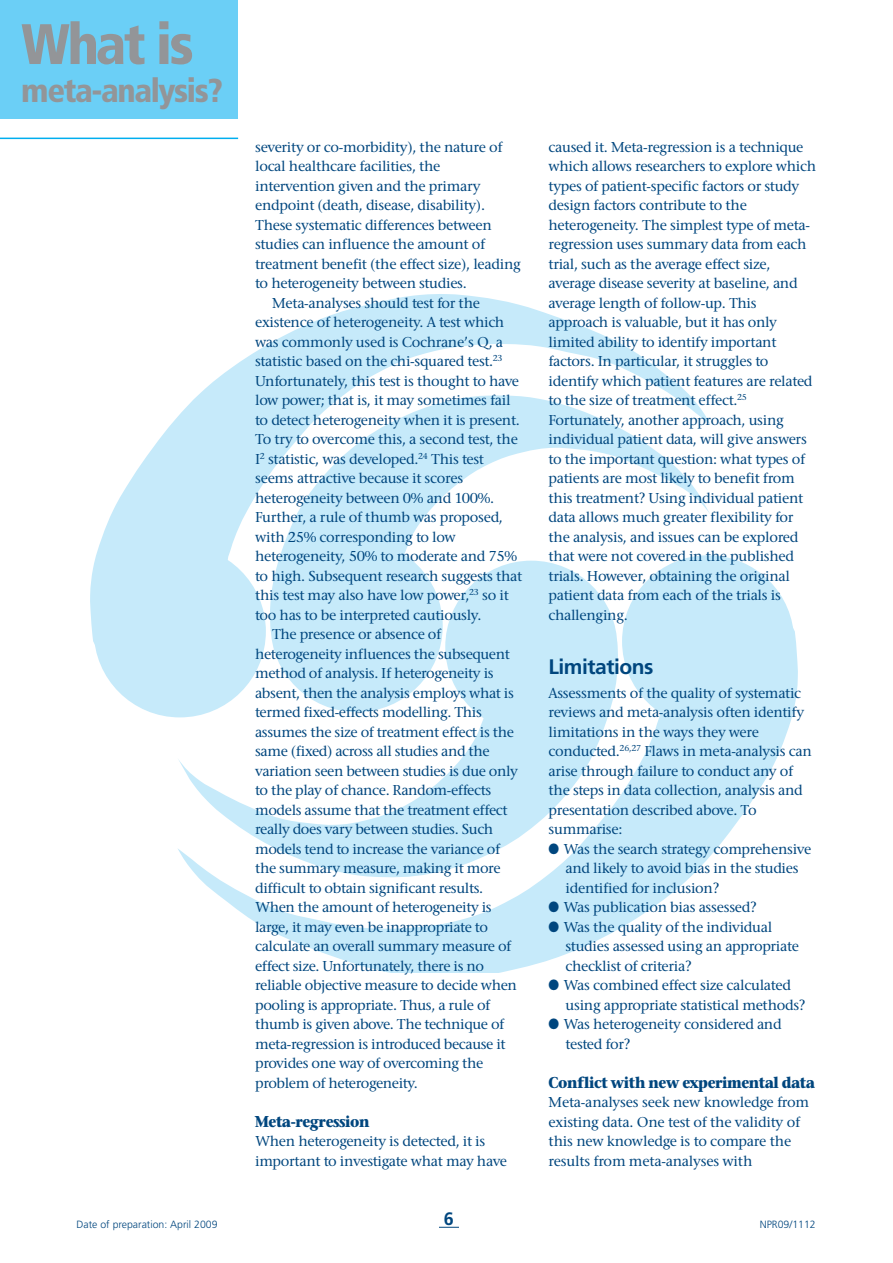
<style>
.page{position:relative;width:893px;height:1263px;background:#fff}
.page>*{position:absolute;margin:0;border:0;box-sizing:border-box;transform-origin:0 0}
.t1{font:900 condensed 57px "Frutiger";letter-spacing:-.04em;color:#939598}
.t2{font:900 condensed 33px "Frutiger";letter-spacing:-.04em;color:#939598}
.t3{font:700 21px "Frutiger";letter-spacing:-.02em;color:#00467e}
.t4{font:700 18px "Frutiger";color:#00467e}
.t5{font:700 16.5px "Stone Serif";letter-spacing:-.025em;color:#00467e;scale:.9 1}
.t6{font:500 15px/19.5px "Stone Serif";letter-spacing:-.02em;color:#00467e}
.t7{font:300 10.5px "Frutiger";color:#00467e}
</style>
<div class="page">
<svg style="left:439px;top:1227px;width:20px;height:1px"></svg>
<div style="left:94px;top:545px;width:172px;height:172px;background:#c6eafa;border-radius:50%"></div>
<svg style="left:90px;top:294px;width:620px;height:387px"></svg>
<div style="left:445px;top:561px;width:172px;height:172px;background:#c6eafa;border-radius:50%"></div>
<div style="left:622px;top:555px;width:172px;height:172px;background:#c6eafa;border-radius:50%"></div>
<svg style="left:177px;top:592px;width:621px;height:380px;fill:#c6eafa"></svg>
<div style="left:0;top:0;width:238px;height:119px;background:#6bcff6"></div>
<hr style="left:0;top:138px;width:238px;height:1px;background:#00aeef">
<h1 class="t1" style="left:21px;top:21px;width:174px">What is</h1>
<h2 class="t2" style="left:21px;top:77px;width:203px">meta-analysis?</h2>
<p class="t6" style="left:255px;top:137px;width:249px">severity or co-morbidity), the nature of</p>
<p class="t6" style="left:255px;top:156px;width:187px">local healthcare facilities, the</p>
<p class="t6" style="left:255px;top:176px;width:227px">intervention given and the primary</p>
<p class="t6" style="left:255px;top:195px;width:231px">endpoint (death, disease, disability).</p>
<p class="t6" style="left:255px;top:215px;width:238px">These systematic differences between</p>
<p class="t6" style="left:255px;top:234px;width:232px">studies can influence the amount of</p>
<p class="t6" style="left:255px;top:254px;width:267px">treatment benefit (the effect size), leading</p>
<p class="t6" style="left:255px;top:273px;width:213px">to heterogeneity between studies.</p>
<p class="t6" style="left:272px;top:293px;width:209px">Meta-analyses should test for the</p>
<p class="t6" style="left:255px;top:312px;width:251px">existence of heterogeneity. A test which</p>
<p class="t6" style="left:255px;top:332px;width:249px">was commonly used is Cochrane’s Q, a</p>
<p class="t6" style="left:255px;top:351px;width:249px">statistic based on the chi-squared test.<sup>23</sup></p>
<p class="t6" style="left:255px;top:371px;width:266px">Unfortunately, this test is thought to have</p>
<p class="t6" style="left:255px;top:390px;width:257px">low power; that is, it may sometimes fail</p>
<p class="t6" style="left:255px;top:410px;width:266px">to detect heterogeneity when it is present.</p>
<p class="t6" style="left:255px;top:429px;width:264px">To try to overcome this, a second test, the</p>
<p class="t6" style="left:255px;top:449px;width:230px">I<sup>2</sup> statistic, was developed.<sup>24</sup> This test</p>
<p class="t6" style="left:255px;top:468px;width:210px">seems attractive because it scores</p>
<p class="t6" style="left:255px;top:488px;width:241px">heterogeneity between 0% and 100%.</p>
<p class="t6" style="left:255px;top:507px;width:249px">Further, a rule of thumb was proposed,</p>
<p class="t6" style="left:255px;top:527px;width:202px">with 25% corresponding to low</p>
<p class="t6" style="left:255px;top:546px;width:263px">heterogeneity, 50% to moderate and 75%</p>
<p class="t6" style="left:255px;top:566px;width:269px">to high. Subsequent research suggests that</p>
<p class="t6" style="left:255px;top:585px;width:255px">this test may also have low power,<sup>23</sup> so it</p>
<p class="t6" style="left:255px;top:605px;width:228px">too has to be interpreted cautiously.</p>
<p class="t6" style="left:272px;top:624px;width:171px">The presence or absence of</p>
<p class="t6" style="left:255px;top:644px;width:256px">heterogeneity influences the subsequent</p>
<p class="t6" style="left:255px;top:663px;width:240px">method of analysis. If heterogeneity is</p>
<p class="t6" style="left:255px;top:683px;width:260px">absent, then the analysis employs what is</p>
<p class="t6" style="left:255px;top:702px;width:228px">termed fixed-effects modelling. This</p>
<p class="t6" style="left:255px;top:722px;width:261px">assumes the size of treatment effect is the</p>
<p class="t6" style="left:255px;top:741px;width:236px">same (fixed) across all studies and the</p>
<p class="t6" style="left:255px;top:761px;width:264px">variation seen between studies is due only</p>
<p class="t6" style="left:255px;top:780px;width:238px">to the play of chance. Random-effects</p>
<p class="t6" style="left:255px;top:800px;width:254px">models assume that the treatment effect</p>
<p class="t6" style="left:255px;top:819px;width:239px">really does vary between studies. Such</p>
<p class="t6" style="left:255px;top:839px;width:247px">models tend to increase the variance of</p>
<p class="t6" style="left:255px;top:858px;width:247px">the summary measure, making it more</p>
<p class="t6" style="left:255px;top:878px;width:230px">difficult to obtain significant results.</p>
<p class="t6" style="left:255px;top:897px;width:238px">When the amount of heterogeneity is</p>
<p class="t6" style="left:255px;top:917px;width:234px">large, it may even be inappropriate to</p>
<p class="t6" style="left:255px;top:936px;width:258px">calculate an overall summary measure of</p>
<p class="t6" style="left:255px;top:956px;width:231px">effect size. Unfortunately, there is no</p>
<p class="t6" style="left:255px;top:975px;width:263px">reliable objective measure to decide when</p>
<p class="t6" style="left:255px;top:995px;width:237px">pooling is appropriate. Thus, a rule of</p>
<p class="t6" style="left:255px;top:1014px;width:251px">thumb is given above. The technique of</p>
<p class="t6" style="left:255px;top:1034px;width:252px">meta-regression is introduced because it</p>
<p class="t6" style="left:255px;top:1053px;width:230px">provides one way of overcoming the</p>
<p class="t6" style="left:255px;top:1073px;width:164px">problem of heterogeneity.</p>
<p class="t5" style="left:255px;top:1111px;width:129px">Meta-regression</p>
<p class="t6" style="left:255px;top:1131px;width:253px">When heterogeneity is detected, it is important to investigate what may have</p>
<p class="t6" style="left:549px;top:137px;width:269px">caused it. Meta-regression is a technique which allows researchers to explore which types of patient-specific factors or study design factors contribute to the heterogeneity. The simplest type of meta&shy;regression uses summary data from each trial, such as the average effect size, average disease severity at baseline, and average length of follow-up. This approach is valuable, but it has only limited ability to identify important factors. In particular, it struggles to identify which patient features are related to the size of treatment effect.<sup>25<br></sup>Fortunately, another approach, using individual patient data, will give answers to the important question: what types of patients are most likely to benefit from this treatment? Using individual patient data allows much greater flexibility for the analysis, and issues can be explored that were not covered in the published trials. However, obtaining the original patient data from each of the trials is challenging.</p>
<h3 class="t3" style="left:549px;top:658px;width:107px">Limitations</h3>
<p class="t6" style="left:549px;top:683px;width:265px">Assessments of the quality of systematic reviews and meta-analysis often identify limitations in the ways they were conducted.<sup>26,27</sup> Flaws in meta-analysis can arise through failure to conduct any of the steps in data collection, analysis and presentation described above. To summarise:</p>
<p class="t6" style="left:566px;top:839px;width:247px;text-indent:-17px">● Was the search strategy comprehensive and likely to avoid bias in the studies identified for inclusion?</p>
<p class="t6" style="left:549px;top:897px;width:210px">● Was publication bias assessed?</p>
<p class="t6" style="left:566px;top:917px;width:235px;text-indent:-17px">● Was the quality of the individual studies assessed using an appropriate checklist of criteria?</p>
<p class="t6" style="left:566px;top:975px;width:242px;text-indent:-17px">● Was combined effect size calculated using appropriate statistical methods?</p>
<p class="t6" style="left:566px;top:1014px;width:218px;text-indent:-17px">● Was heterogeneity considered and tested for?</p>
<p class="t5" style="left:549px;top:1072px;width:297px">Conflict with new experimental data</p>
<p class="t6" style="left:549px;top:1092px;width:262px">Meta-analyses seek new knowledge from existing data. One test of the validity of this new knowledge is to compare the results from meta-analyses with</p>
<p class="t4" style="left:444px;top:1212px;width:12px">6</p>
<p class="t7" style="left:77px;top:1220px;width:143px">Date of preparation: April 2009</p>
<p class="t7" style="left:760px;top:1220px;width:58px">NPR09/1112</p>
</div>
